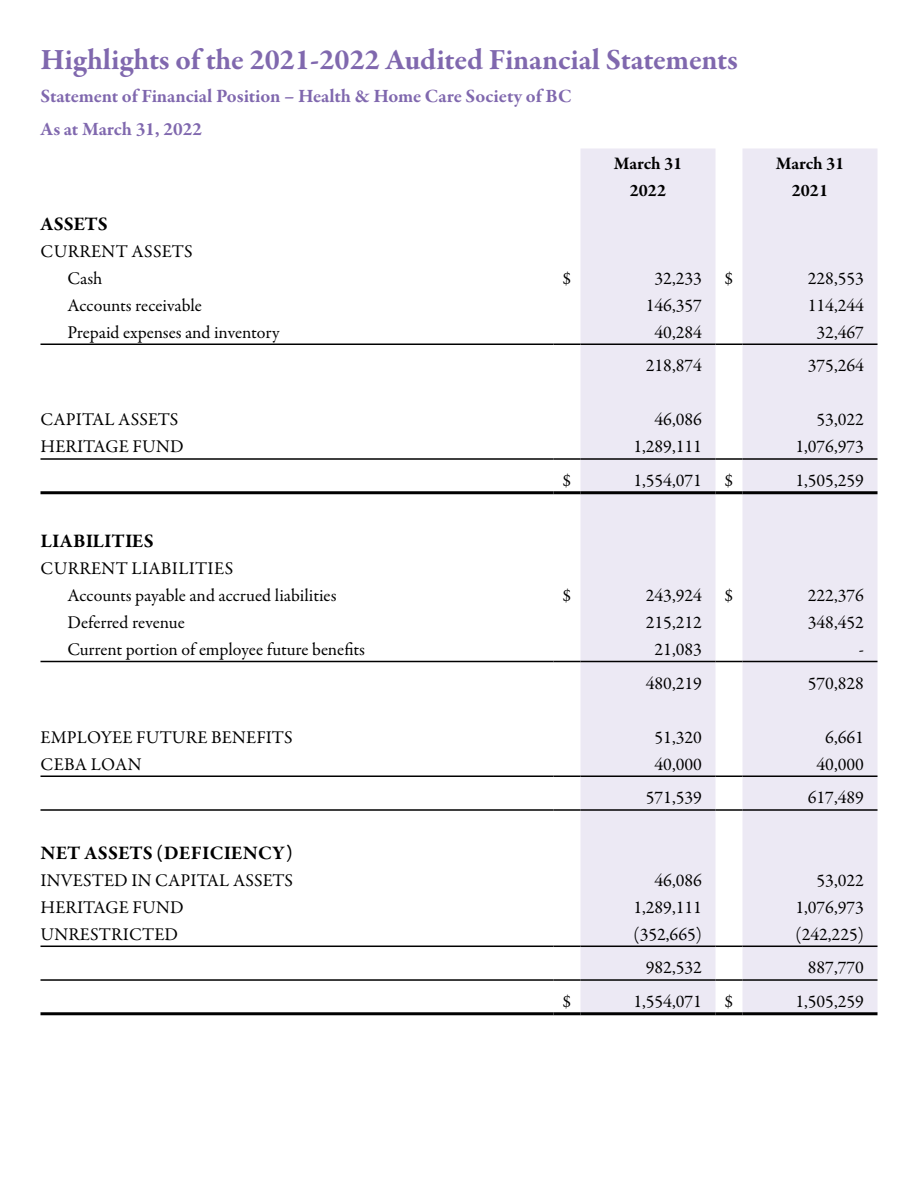
<style>
.page{position:relative;width:918px;height:1188px;background:#fff}
.page>*{position:absolute;margin:0;border:0;box-sizing:border-box;transform-origin:0 0}
.t1{font:700 30px "Garamond Premr Pro";letter-spacing:-.005em;color:#8068ae}
.t2{font:700 19.5px "Garamond Premr Pro";letter-spacing:.005em;color:#000}
.t3{font:700 19.2px/33.8px "Garamond Premr Pro";letter-spacing:-.005em;color:#8068ae}
.t4{font:18px/27px "Garamond Premr Pro";color:#000}
.t5{font:700 18px "Garamond Premr Pro";color:#000}
</style>
<div class="page">
<svg style="left:580px;top:148px;width:298px;height:864px;background:#edeaf4"></svg>
<hr style="left:40px;top:344px;width:514px;height:1px;background:#000">
<svg style="left:554px;top:344px;width:26px;height:1px"></svg>
<hr style="left:580px;top:344px;width:136px;height:1px;background:#000">
<svg style="left:716px;top:344px;width:26px;height:1px"></svg>
<hr style="left:742px;top:344px;width:136px;height:1px;background:#000">
<hr style="left:40px;top:979px;width:514px;height:2px;background:#000">
<hr style="left:554px;top:979px;width:26px;height:2px;background:#000">
<hr style="left:580px;top:979px;width:136px;height:2px;background:#000">
<hr style="left:716px;top:979px;width:26px;height:2px;background:#000">
<hr style="left:742px;top:979px;width:136px;height:2px;background:#000">
<hr style="left:40px;top:458px;width:514px;height:2px;background:#000">
<hr style="left:554px;top:458px;width:26px;height:2px;background:#000">
<hr style="left:580px;top:458px;width:136px;height:2px;background:#000">
<hr style="left:716px;top:458px;width:26px;height:2px;background:#000">
<hr style="left:742px;top:458px;width:136px;height:2px;background:#000">
<hr style="left:40px;top:491px;width:514px;height:3px;background:#000">
<hr style="left:554px;top:491px;width:26px;height:3px;background:#000">
<hr style="left:580px;top:491px;width:136px;height:3px;background:#000">
<hr style="left:716px;top:491px;width:26px;height:3px;background:#000">
<hr style="left:742px;top:491px;width:136px;height:3px;background:#000">
<hr style="left:40px;top:1012px;width:514px;height:3px;background:#000">
<hr style="left:554px;top:1012px;width:26px;height:3px;background:#000">
<hr style="left:580px;top:1012px;width:136px;height:3px;background:#000">
<hr style="left:716px;top:1012px;width:26px;height:3px;background:#000">
<hr style="left:742px;top:1012px;width:136px;height:3px;background:#000">
<hr style="left:40px;top:946px;width:514px;height:1px;background:#000">
<svg style="left:554px;top:946px;width:26px;height:1px"></svg>
<hr style="left:580px;top:946px;width:136px;height:1px;background:#000">
<svg style="left:716px;top:946px;width:26px;height:1px"></svg>
<hr style="left:742px;top:946px;width:136px;height:1px;background:#000">
<hr style="left:40px;top:661px;width:514px;height:1px;background:#000">
<svg style="left:554px;top:661px;width:26px;height:1px"></svg>
<hr style="left:580px;top:661px;width:136px;height:1px;background:#000">
<svg style="left:716px;top:661px;width:26px;height:1px"></svg>
<hr style="left:742px;top:661px;width:136px;height:1px;background:#000">
<hr style="left:40px;top:776px;width:514px;height:1px;background:#000">
<svg style="left:554px;top:776px;width:26px;height:1px"></svg>
<hr style="left:580px;top:776px;width:136px;height:1px;background:#000">
<svg style="left:716px;top:776px;width:26px;height:1px"></svg>
<hr style="left:742px;top:776px;width:136px;height:1px;background:#000">
<hr style="left:40px;top:809px;width:514px;height:2px;background:#000">
<hr style="left:554px;top:809px;width:26px;height:2px;background:#000">
<hr style="left:580px;top:809px;width:136px;height:2px;background:#000">
<hr style="left:716px;top:809px;width:26px;height:2px;background:#000">
<hr style="left:742px;top:809px;width:136px;height:2px;background:#000">
<h1 class="t1" style="left:40px;top:41px;width:699px">Highlights of the 2021-2022 Audited Financial Statements</h1>
<p class="t3" style="left:40px;top:79px;width:533px">Statement of Financial Position – Health &amp; Home Care Society of BC<br>As at March 31, 2022</p>
<p class="t5" style="left:614px;top:152px;width:70px">March 31</p>
<p class="t5" style="left:776px;top:152px;width:70px">March 31</p>
<p class="t5" style="left:630px;top:179px;width:38px">2022</p>
<p class="t5" style="left:792px;top:179px;width:38px">2021</p>
<p class="t2" style="left:40px;top:211px;width:69px">ASSETS</p>
<p class="t4" style="left:67px;top:238px;width:127px;text-indent:-27px">CURRENT ASSETS<br>Cash</p>
<p class="t4" style="left:563px;top:265px;width:10px">$</p>
<p class="t4" style="left:655px;top:265px;width:49px">32,233</p>
<p class="t4" style="left:725px;top:265px;width:10px">$</p>
<p class="t4" style="left:808px;top:265px;width:58px">228,553</p>
<p class="t4" style="left:67px;top:292px;width:136px">Accounts receivable</p>
<p class="t4" style="left:646px;top:292px;width:58px">146,357</p>
<p class="t4" style="left:808px;top:292px;width:58px">114,244</p>
<p class="t4" style="left:67px;top:319px;width:214px">Prepaid expenses and inventory</p>
<p class="t4" style="left:655px;top:319px;width:49px">40,284</p>
<p class="t4" style="left:817px;top:319px;width:49px">32,467</p>
<p class="t4" style="left:646px;top:353px;width:58px">218,874</p>
<p class="t4" style="left:808px;top:353px;width:58px">375,264</p>
<p class="t4" style="left:40px;top:407px;width:139px">CAPITAL ASSETS</p>
<p class="t4" style="left:655px;top:407px;width:49px">46,086</p>
<p class="t4" style="left:817px;top:407px;width:49px">53,022</p>
<p class="t4" style="left:40px;top:434px;width:145px">HERITAGE FUND</p>
<p class="t4" style="left:633px;top:434px;width:70px">1,289,111</p>
<p class="t4" style="left:795px;top:434px;width:70px">1,076,973</p>
<p class="t4" style="left:563px;top:467px;width:10px">$</p>
<p class="t4" style="left:633px;top:467px;width:70px">1,554,071</p>
<p class="t4" style="left:725px;top:467px;width:10px">$</p>
<p class="t4" style="left:795px;top:467px;width:70px">1,505,259</p>
<p class="t2" style="left:40px;top:529px;width:115px">LIABILITIES</p>
<p class="t4" style="left:67px;top:555px;width:270px;text-indent:-27px">CURRENT LIABILITIES<br>Accounts payable and accrued liabilities</p>
<p class="t4" style="left:563px;top:582px;width:10px">$</p>
<p class="t4" style="left:646px;top:582px;width:58px">243,924</p>
<p class="t4" style="left:725px;top:582px;width:10px">$</p>
<p class="t4" style="left:808px;top:582px;width:58px">222,376</p>
<p class="t4" style="left:67px;top:609px;width:119px">Deferred revenue</p>
<p class="t4" style="left:646px;top:609px;width:58px">215,212</p>
<p class="t4" style="left:808px;top:609px;width:58px">348,452</p>
<p class="t4" style="left:67px;top:636px;width:299px">Current portion of employee future benefits</p>
<p class="t4" style="left:655px;top:636px;width:49px">21,083</p>
<p class="t4" style="left:859px;top:636px;width:7px">-</p>
<p class="t4" style="left:646px;top:670px;width:58px">480,219</p>
<p class="t4" style="left:808px;top:670px;width:58px">570,828</p>
<p class="t4" style="left:40px;top:724px;width:254px">EMPLOYEE FUTURE BENEFITS</p>
<p class="t4" style="left:655px;top:724px;width:49px">51,320</p>
<p class="t4" style="left:825px;top:724px;width:40px">6,661</p>
<p class="t4" style="left:41px;top:751px;width:103px">CEBA LOAN</p>
<p class="t4" style="left:655px;top:751px;width:49px">40,000</p>
<p class="t4" style="left:817px;top:751px;width:49px">40,000</p>
<p class="t4" style="left:646px;top:785px;width:58px">571,539</p>
<p class="t4" style="left:808px;top:785px;width:58px">617,489</p>
<p class="t2" style="left:41px;top:841px;width:253px">NET ASSETS (DEFICIENCY)</p>
<p class="t4" style="left:40px;top:867px;width:254px">INVESTED IN CAPITAL ASSETS</p>
<p class="t4" style="left:655px;top:867px;width:49px">46,086</p>
<p class="t4" style="left:817px;top:867px;width:49px">53,022</p>
<p class="t4" style="left:40px;top:894px;width:145px">HERITAGE FUND</p>
<p class="t4" style="left:633px;top:894px;width:70px">1,289,111</p>
<p class="t4" style="left:795px;top:894px;width:70px">1,076,973</p>
<p class="t4" style="left:40px;top:921px;width:139px">UNRESTRICTED</p>
<p class="t4" style="left:634px;top:921px;width:70px">(352,665)</p>
<p class="t4" style="left:796px;top:921px;width:70px">(242,225)</p>
<p class="t4" style="left:646px;top:955px;width:58px">982,532</p>
<p class="t4" style="left:808px;top:955px;width:58px">887,770</p>
<p class="t4" style="left:563px;top:988px;width:10px">$</p>
<p class="t4" style="left:633px;top:988px;width:70px">1,554,071</p>
<p class="t4" style="left:725px;top:988px;width:10px">$</p>
<p class="t4" style="left:795px;top:988px;width:70px">1,505,259</p>
</div>
